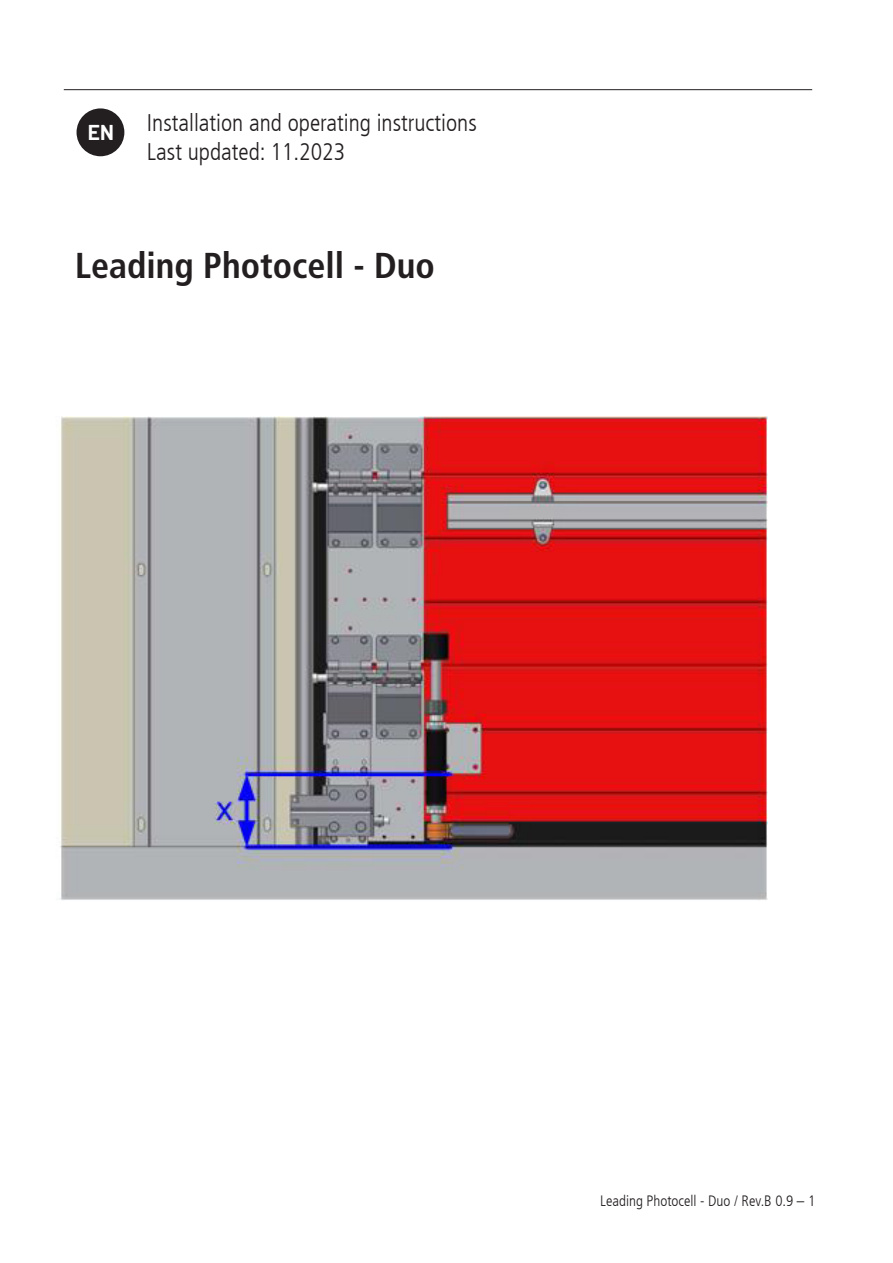
<style>
.page{position:relative;width:893px;height:1263px;background:#fff}
.page>*{position:absolute;margin:0;border:0;box-sizing:border-box;transform-origin:0 0}
.MFZ-Seitenüberschrift_ohne_Verweis{font:700 condensed 36px "Frutiger LT Com";color:#231f20}
.MFZ-Dokumentenart{font:300 condensed 24px "Frutiger LT Com";color:#231f20}
.MAR-Länderkennzeichen__14_pt{font:700 21px "Barlow";color:#fff}
.MFZ-Seitenzahlen_links{font:300 condensed 15px "Frutiger LT Com";color:#231f20}
</style>
<div class="page">
<img style="left:60px;top:417px;width:708px;height:483px">
<hr style="left:64px;top:89px;width:748px;height:1px;background:#231f20">
<div style="left:77px;top:108px;width:47px;height:48px;background:#231f20;border-radius:50%"></div>
<p class="MAR-Länderkennzeichen__14_pt" style="left:88px;top:119px;width:28px">EN</p>
<p class="MFZ-Dokumentenart" style="left:147px;top:109px;width:331px">Installation and operating instructions</p>
<p class="MFZ-Dokumentenart" style="left:147px;top:138px;width:200px">Last updated: 11.2023</p>
<p class="MFZ-Seitenüberschrift_ohne_Verweis" style="left:75px;top:244px;width:361px">Leading Photocell - Duo</p>
<p class="MFZ-Seitenzahlen_links" style="left:600px;top:1192px;width:217px">Leading Photocell - Duo / Rev.B 0.9 – 1</p>
</div>
